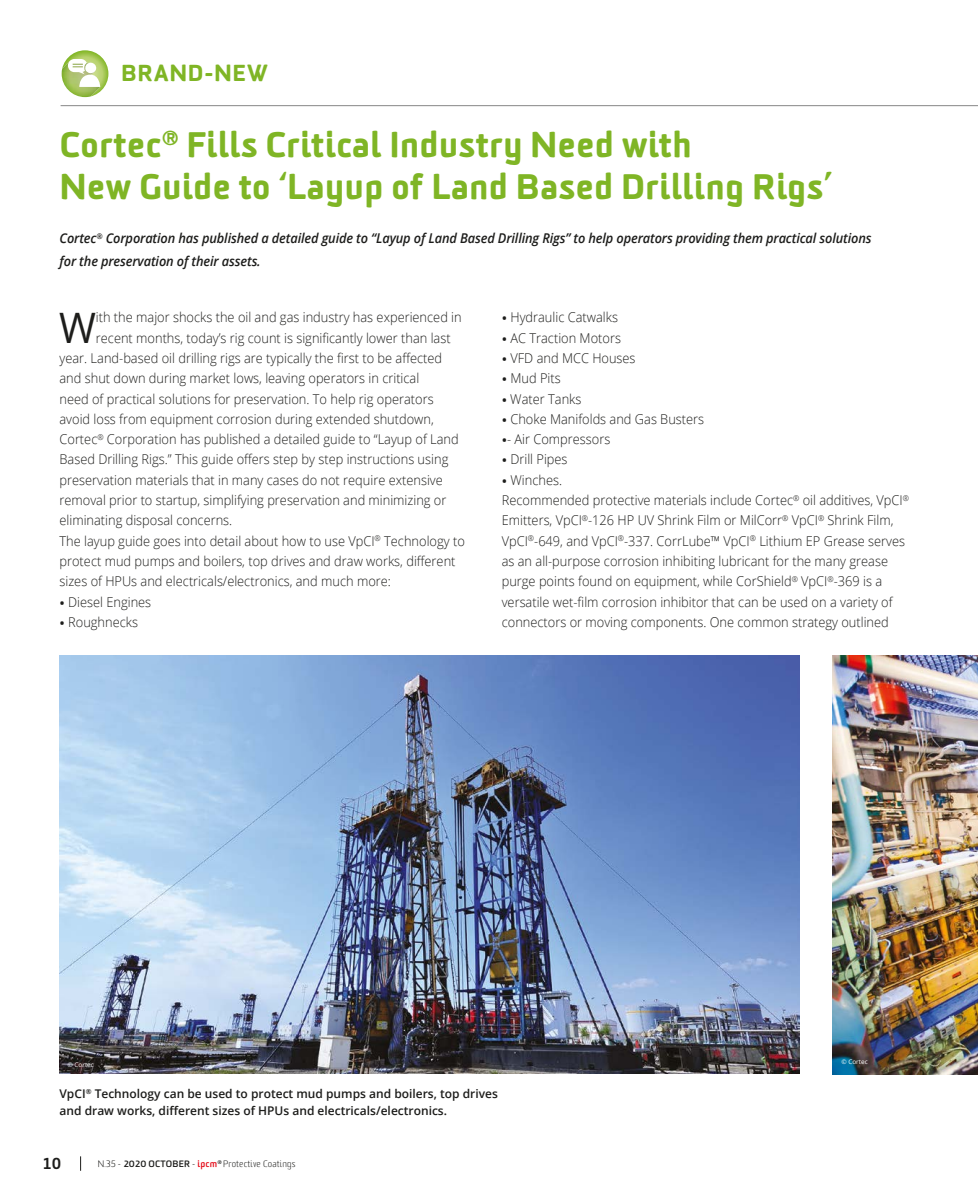
<style>
.page{position:relative;width:978px;height:1191px;background:#fff}
.page>*{position:absolute;margin:0;border:0;box-sizing:border-box;transform-origin:0 0}
.t1{font:42px "Open Sans";color:#1d1d1b;scale:.95 1}
.t2{font:900 34.5px/42px "Sommet Rounded";color:#7fb525}
.t3{font:900 22.5px "Sommet Rounded";letter-spacing:.025em;color:#7fb525}
.t4{font:500 15px "Neo Sans Std";color:#1d1d1b}
.t5{font:300 13.5px/20.2px "Open Sans";color:#1d1d1b;scale:.95 1}
.t6{font:italic 600 13.5px/22.5px "Open Sans";letter-spacing:-.01em;color:#1d1d1b;scale:.95 1}
.t7{font:600 12px/16.2px "Open Sans";color:#1d1d1b}
.t8{font:300 9px "Sommet Rounded";letter-spacing:.02em;color:#1d1d1b}
.t9{font:6.3px "Open Sans";color:#fff}
.s1{font-family:"Bariol"}
.s2{font-weight:700}
.s3{font-weight:700;color:#e30613}
</style>
<div class="page">
<svg style="left:80px;top:1156px;width:1px;height:14px"></svg>
<svg style="left:62px;top:50px;width:46px;height:47px"></svg>
<hr style="left:61px;top:105px;width:917px;height:1px;background:#949494">
<img style="left:60px;top:655px;width:739px;height:418px">
<img style="left:833px;top:655px;width:145px;height:419px">
<h3 class="t3" style="left:121px;top:58px;width:148px">BRAND-NEW</h3>
<h2 class="t2" style="left:60px;top:124px;width:775px">Cortec<sup>®</sup> Fills Critical Industry Need with<br>New Guide to ‘Layup of Land Based Drilling Rigs’</h2>
<p class="t6" style="left:60px;top:227px;width:856px">Cortec<sup>®</sup> Corporation has published a detailed guide to “Layup of Land Based Drilling Rigs” to help operators providing them practical solutions for the preservation of their assets.</p>
<h1 class="t1" style="left:59px;top:298px;width:40px">W</h1>
<p class="t5" style="left:96px;top:307px;width:387px">ith the major shocks the oil and gas industry has experienced in</p>
<p class="t5" style="left:96px;top:327px;width:375px">recent months, today’s rig count is significantly lower than last</p>
<p class="t5" style="left:60px;top:347px;width:404px">year. Land-based oil drilling rigs are typically the first to be affected</p>
<p class="t5" style="left:60px;top:368px;width:380px">and shut down during market lows, leaving operators in critical</p>
<p class="t5" style="left:60px;top:388px;width:395px">need of practical solutions for preservation. To help rig operators</p>
<p class="t5" style="left:60px;top:408px;width:396px">avoid loss from equipment corrosion during extended shutdown,</p>
<p class="t5" style="left:60px;top:429px;width:422px">Cortec<sup>®</sup> Corporation has published a detailed guide to “Layup of Land</p>
<p class="t5" style="left:60px;top:449px;width:411px">Based Drilling Rigs.” This guide offers step by step instructions using</p>
<p class="t5" style="left:60px;top:469px;width:405px">preservation materials that in many cases do not require extensive</p>
<p class="t5" style="left:60px;top:490px;width:409px">removal prior to startup, simplifying preservation and minimizing or</p>
<p class="t5" style="left:60px;top:510px;width:183px">eliminating disposal concerns.</p>
<p class="t5" style="left:60px;top:530px;width:428px">The layup guide goes into detail about how to use VpCI<sup>®</sup> Technology to</p>
<p class="t5" style="left:60px;top:550px;width:418px">protect mud pumps and boilers, top drives and draw works, different</p>
<p class="t5" style="left:60px;top:571px;width:350px">sizes of HPUs and electricals/electronics, and much more:</p>
<p class="t5" style="left:60px;top:591px;width:98px"><span class="s1">•</span> Diesel Engines</p>
<p class="t5" style="left:60px;top:611px;width:84px"><span class="s1">•</span> Roughnecks</p>
<p class="t5" style="left:502px;top:307px;width:124px"><span class="s1">•</span> Hydraulic Catwalks</p>
<p class="t5" style="left:502px;top:327px;width:127px"><span class="s1">•</span> AC Traction Motors</p>
<p class="t5" style="left:502px;top:347px;width:142px"><span class="s1">•</span> VFD and MCC Houses</p>
<p class="t5" style="left:502px;top:368px;width:64px"><span class="s1">•</span> Mud Pits</p>
<p class="t5" style="left:502px;top:388px;width:85px"><span class="s1">•</span> Water Tanks</p>
<p class="t5" style="left:502px;top:408px;width:215px"><span class="s1">•</span> Choke Manifolds and Gas Busters</p>
<p class="t5" style="left:502px;top:429px;width:116px"><span class="s1">•</span>- Air Compressors</p>
<p class="t5" style="left:502px;top:449px;width:71px"><span class="s1">•</span> Drill Pipes</p>
<p class="t5" style="left:502px;top:469px;width:430px"><span class="s1">•</span> Winches.<br>Recommended protective materials include Cortec<sup>®</sup> oil additives, VpCI<sup>® </sup>Emitters, VpCI<sup>®</sup>-126 HP UV Shrink Film or MilCorr<sup>®</sup> VpCI<sup>®</sup> Shrink Film, VpCI<sup>®</sup>-649, and VpCI<sup>®</sup>-337. CorrLube™ VpCI<sup>®</sup> Lithium EP Grease serves as an all-purpose corrosion inhibiting lubricant for the many grease purge points found on equipment, while CorShield<sup>®</sup> VpCI<sup>®</sup>-369 is a versatile wet-film corrosion inhibitor that can be used on a variety of connectors or moving components. One common strategy outlined</p>
<p class="t9" style="left:68px;top:1060px;width:28px">© Cortec</p>
<p class="t9" style="left:841px;top:1057px;width:28px">© Cortec</p>
<p class="t7" style="left:60px;top:1085px;width:440px">VpCI<sup>®</sup> Technology can be used to protect mud pumps and boilers, top drives and draw works, different sizes of HPUs and electricals/electronics.</p>
<p class="t4" style="left:43px;top:1154px;width:20px">10</p>
<p class="t8" style="left:98px;top:1157px;width:199px">N.35 - <span class="s2">2020 OCTOBER</span> - <span class="s3">ipcm</span><sup>®</sup> Protective Coatings</p>
</div>
